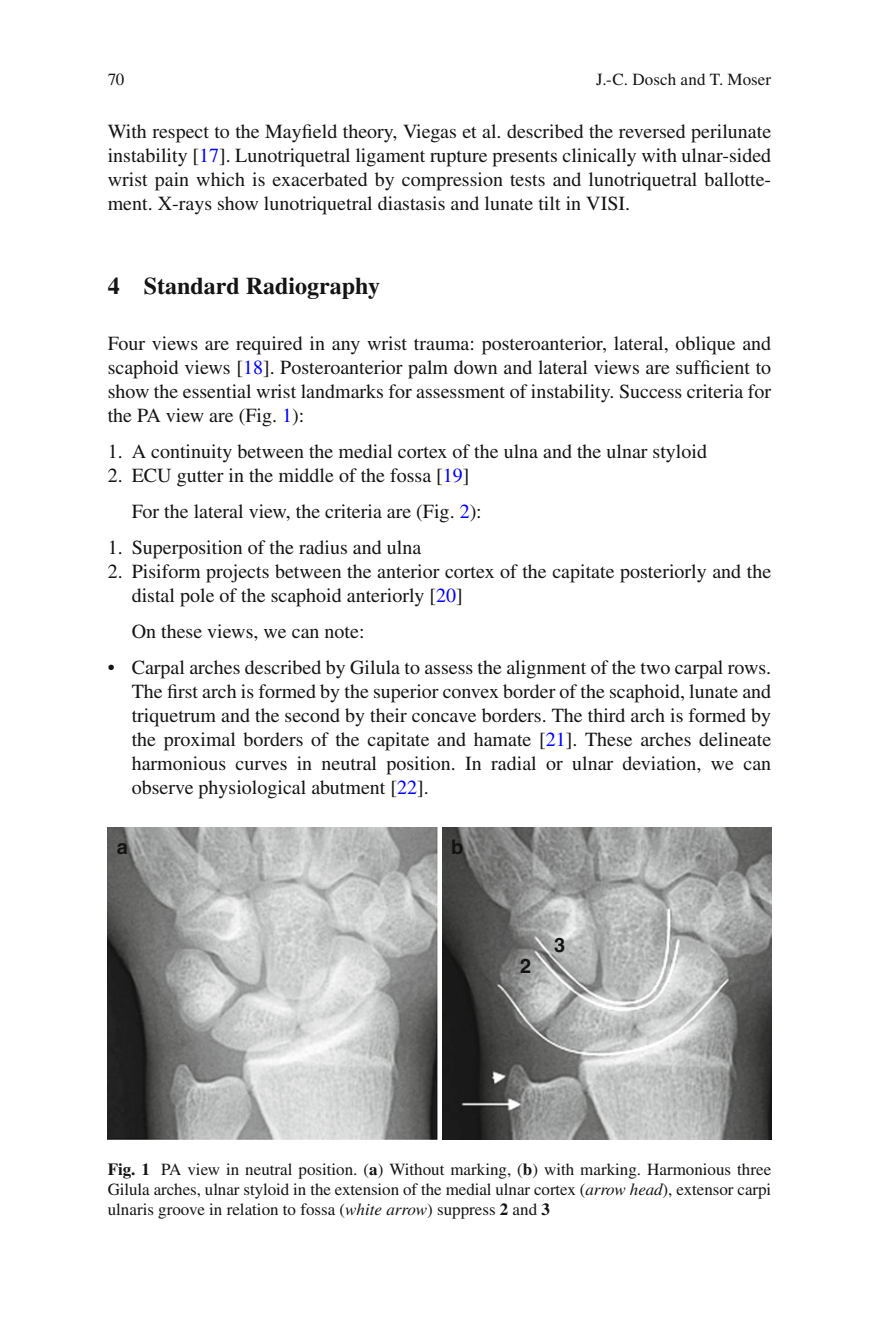
<style>
.page{position:relative;width:879px;height:1333px;background:#fff}
.page>*{position:absolute;margin:0;border:0;box-sizing:border-box;transform-origin:0 0}
.t1{font:700 24px "Times";color:#131413}
.t2{font:20px/24px "Times";color:#131413;text-align:justify}
.t3{font:700 20px "Helvetica";color:#131413}
.t4{font:17px/20px "Times";color:#131413;text-align:justify}
.s1{color:#00f}
.s2{font-weight:700}
.s3{font-style:italic}
</style>
<div class="page">
<img style="left:442px;top:827px;width:329px;height:312px">
<img style="left:108px;top:827px;width:329px;height:312px">
<p class="t4" style="left:108px;top:71px;width:18px">70</p>
<p class="t4" style="left:596px;top:71px;width:176px">J.-C. Dosch and T. Moser</p>
<p class="t2" style="left:108px;top:121px;width:665px">With respect to the May fi eld theory, Viegas et al. described the reversed perilunate instability [ <span class="s1">17</span> ] . Lunotriquetral ligament rupture presents clinically with ulnar-sided wrist pain which is exacerbated by compression tests and lunotriquetral ballotte&shy;ment. X-rays show lunotriquetral diastasis and lunate tilt in VISI.</p>
<p class="t1" style="left:108px;top:277px;width:274px">4 Standard Radiography</p>
<p class="t2" style="left:108px;top:333px;width:665px">Four views are required in any wrist trauma: posteroanterior, lateral, oblique and scaphoid views [ <span class="s1">18</span> ] . Posteroanterior palm down and lateral views are suf fi cient to show the essential wrist landmarks for assessment of instability. Success criteria for the PA view are (Fig. <span class="s1">1</span> ):</p>
<p class="t2" style="left:108px;top:441px;width:601px">1. A continuity between the medial cortex of the ulna and the ulnar styloid</p>
<p class="t2" style="left:132px;top:459px;width:352px;line-height:36px;text-indent:-24px">2. ECU gutter in the middle of the fossa [ <span class="s1">19</span> ]<br>For the lateral view, the criteria are (Fig. <span class="s1">2</span> ):</p>
<p class="t2" style="left:108px;top:537px;width:315px">1. Superposition of the radius and ulna</p>
<p class="t2" style="left:132px;top:561px;width:641px;text-indent:-24px">2. Pisiform projects between the anterior cortex of the capitate posteriorly and the distal pole of the scaphoid anteriorly [ <span class="s1">20</span> ]</p>
<p class="t2" style="left:132px;top:621px;width:234px">On these views, we can note:</p>
<p class="t2" style="left:132px;top:657px;width:641px;text-indent:-24px">• Carpal arches described by Gilula to assess the alignment of the two carpal rows.<br>The fi rst arch is formed by the superior convex border of the scaphoid, lunate and triquetrum and the second by their concave borders. The third arch is formed by the proximal borders of the capitate and hamate [ <span class="s1">21</span> ] . These arches delineate harmonious curves in neutral position. In radial or ulnar deviation, we can observe physiological abutment [ <span class="s1">22</span> ] .</p>
<p class="t3" style="left:117px;top:834px;width:13px">a</p>
<p class="t3" style="left:451px;top:834px;width:14px">b</p>
<p class="t3" style="left:520px;top:954px;width:13px">2</p>
<p class="t3" style="left:554px;top:933px;width:13px">3</p>
<p class="t4" style="left:108px;top:1160px;width:665px"><span class="s2">Fig. 1</span> PA view in neutral position. ( <span class="s2">a</span> ) Without marking, ( <span class="s2">b</span> ) with marking. Harmonious three Gilula arches, ulnar styloid in the extension of the medial ulnar cortex ( <span class="s3">arrow head</span> ), extensor carpi ulnaris groove in relation to fossa ( <span class="s3">white arrow</span> ) suppress <span class="s2">2</span> and <span class="s2">3</span></p>
</div>
